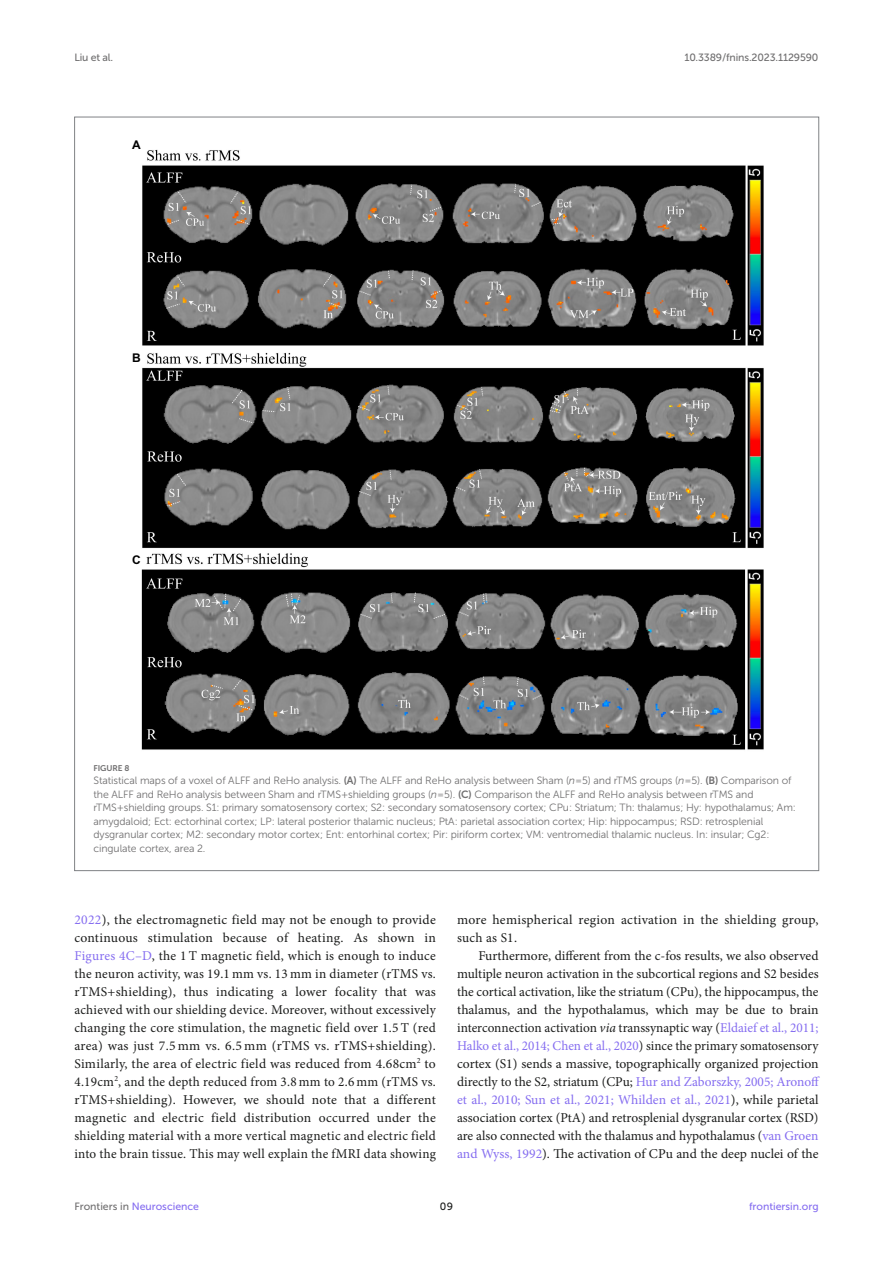
<style>
.page{position:relative;width:893px;height:1263px;background:#fff}
.page>*{position:absolute;margin:0;border:0;box-sizing:border-box;transform-origin:0 0}
.TEXT{font:13.5px/18px "Minion Pro";letter-spacing:.015em;color:#1b1c1b;text-align:justify}
.t1{font:700 12px "Arial";color:#000}
.FIG_LEG{font:10.5px/13.5px "Museo Sans 300";letter-spacing:-.01em;color:#706f70}
.t2{font:10.5px "Museo Sans 500";color:#856df0}
.t3{font:10.5px "Museo Sans 500";letter-spacing:-.015em;color:#706f70}
.t4{font:10.5px "Museo Sans 500";color:#1b1c1b}
.FIG_HD{font:8.25px "Museo Sans 700";letter-spacing:-.01em;color:#706f70}
.s1{font-family:"Museo Sans 700"}
.s2{font-style:italic}
.s3{color:#856df0}
.s4{color:#706f70}
</style>
<div class="page">
<img style="left:141px;top:149px;width:623px;height:601px">
<p class="t3" style="left:74px;top:51px;width:40px">Liu et al.</p>
<p class="t3" style="left:684px;top:51px;width:136px">10.3389/fnins.2023.1129590</p>
<p class="t1" style="left:132px;top:136px;width:10px">A</p>
<p class="t1" style="left:132px;top:350px;width:10px">B</p>
<p class="t1" style="left:132px;top:552px;width:10px">C</p>
<p class="FIG_HD" style="left:94px;top:763px;width:37px">FIGURE 8</p>
<p class="FIG_LEG" style="left:94px;top:774px;width:704px">Statistical maps of a voxel of ALFF and ReHo analysis. <span class="s1">(A)</span> The ALFF and ReHo analysis between Sham (<span class="s2">n</span> = 5) and rTMS groups (<span class="s2">n</span> = 5). <span class="s1">(B)</span> Comparison of the ALFF and ReHo analysis between Sham and rTMS+shielding groups (<span class="s2">n</span> = 5). <span class="s1">(C)</span> Comparison the ALFF and ReHo analysis between rTMS and rTMS+shielding groups. S1: primary somatosensory cortex; S2: secondary somatosensory cortex; CPu: Striatum; Th: thalamus; Hy: hypothalamus; Am: amygdaloid; Ect: ectorhinal cortex; LP: lateral posterior thalamic nucleus; PtA: parietal association cortex; Hip: hippocampus; RSD: retrosplenial dysgranular cortex; M2: secondary motor cortex; Ent: entorhinal cortex; Pir: piriform cortex; VM: ventromedial thalamic nucleus. In: insular; Cg2: cingulate cortex, area 2.</p>
<p class="TEXT" style="left:74px;top:911px;width:363px"><span class="s3">2022</span>), the electromagnetic field may not be enough to provide continuous stimulation because of heating. As shown in <span class="s3">Figures 4C–D</span>, the 1 T magnetic field, which is enough to induce the neuron activity, was 19.1 mm vs. 13 mm in diameter (rTMS vs. rTMS+shielding), thus indicating a lower focality that was achieved with our shielding device. Moreover, without excessively changing the core stimulation, the magnetic field over 1.5 T (red area) was just 7.5 mm vs. 6.5 mm (rTMS vs. rTMS+shielding).<br>Similarly, the area of electric field was reduced from 4.68cm<sup>2</sup> to 4.19cm<sup>2</sup>, and the depth reduced from 3.8 mm to 2.6 mm (rTMS vs. rTMS+shielding). However, we should note that a different magnetic and electric field distribution occurred under the shielding material with a more vertical magnetic and electric field into the brain tissue. This may well explain the fMRI data showing</p>
<p class="TEXT" style="left:457px;top:911px;width:363px">more hemispherical region activation in the shielding group, such as S1.</p>
<p class="TEXT" style="left:457px;top:947px;width:364px;text-indent:21px">Furthermore, different from the c-fos results, we also observed multiple neuron activation in the subcortical regions and S2 besides the cortical activation, like the striatum (CPu), the hippocampus, the thalamus, and the hypothalamus, which may be due to brain interconnection activation <span class="s2">via</span> transsynaptic way (<span class="s3">Eldaief et al., 2011; Halko et al., 2014; Chen et al., 2020</span>) since the primary somatosensory cortex (S1) sends a massive, topographically organized projection directly to the S2, striatum (CPu; <span class="s3">Hur and Zaborszky, 2005; Aronoff et al., 2010; Sun et al., 2021; Whilden et al., 2021</span>), while parietal association cortex (PtA) and retrosplenial dysgranular cortex (RSD) are also connected with the thalamus and hypothalamus (<span class="s3">van Groen and Wyss, 1992</span>). The activation of CPu and the deep nuclei of the</p>
<p class="t2" style="left:74px;top:1200px;width:126px"><span class="s4">Frontiers in</span> Neuroscience</p>
<p class="t4" style="left:440px;top:1200px;width:15px">09</p>
<p class="t2" style="left:749px;top:1200px;width:71px">frontiersin.org</p>
</div>
